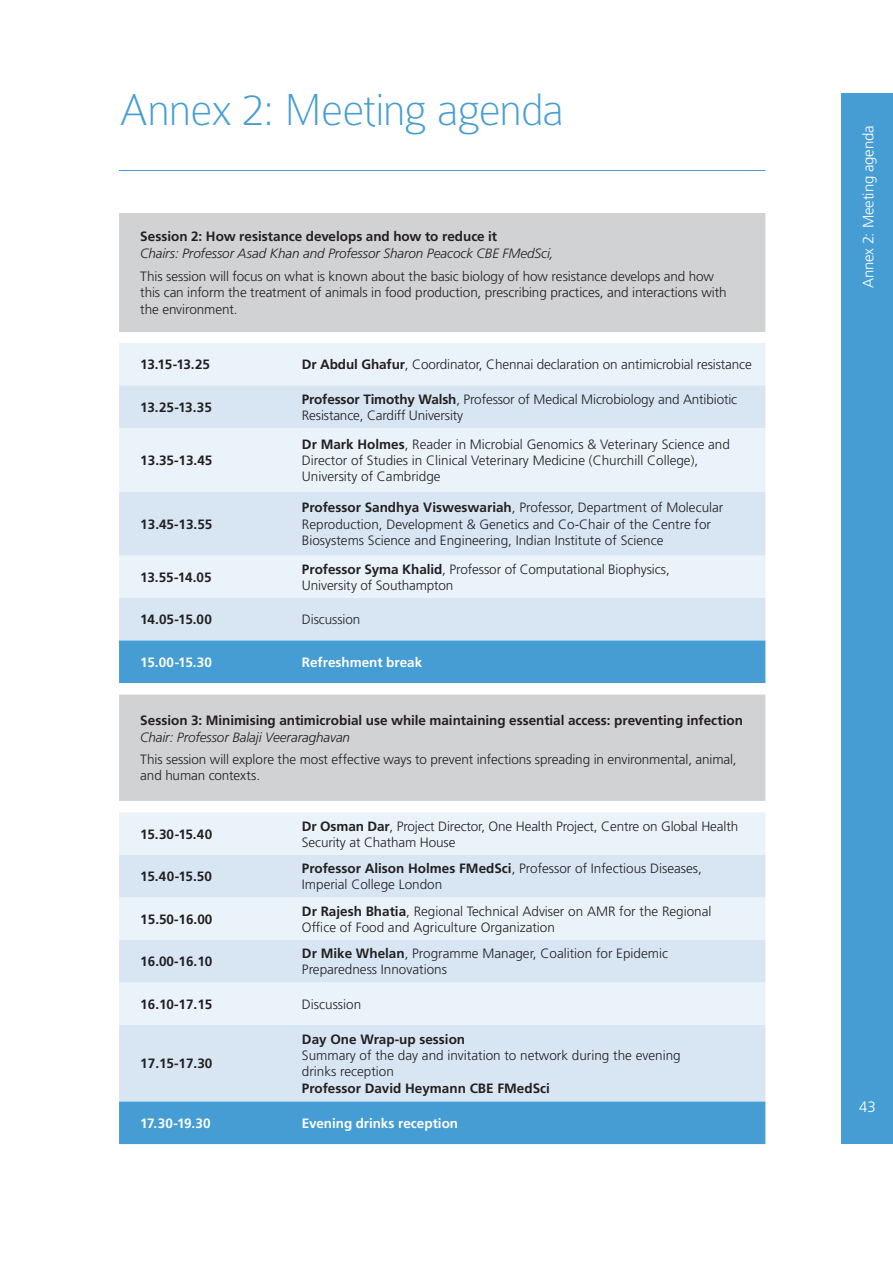
<style>
.page{position:relative;width:893px;height:1263px;background:#fff}
.page>*{position:absolute;margin:0;border:0;box-sizing:border-box;transform-origin:0 0}
.t1{font:100 48px "Colaborate";letter-spacing:-.025em;color:#459dd4}
.t2{font:300 15px "Frutiger LT Std";letter-spacing:-.01em;color:#fff}
.t3{font:300 13.5px/16.2px "Frutiger LT Std";color:#231f20}
.t4{font:700 13.5px "Frutiger LT Std";color:#231f20}
.t5{font:italic 300 13.5px "Frutiger LT Std";letter-spacing:-.005em;color:#231f20}
.t6{font:700 13.5px "Frutiger LT Std";color:#fff}
.s1{font-weight:700}
</style>
<div class="page">
<div style="left:842px;top:94px;width:51px;height:1050px;background:#459dd4"></div>
<hr style="left:119px;top:170px;width:646px;height:1px;background:#459dd4">
<div style="left:119px;top:343px;width:646px;height:42px;background:#ebf3fa"></div>
<svg style="left:119px;top:385px;width:646px;height:255px;background:#e0ebf6"></svg>
<div style="left:119px;top:640px;width:646px;height:43px;background:#459dd4"></div>
<div style="left:119px;top:213px;width:646px;height:119px;background:#d1d2d4"></div>
<div style="left:119px;top:694px;width:646px;height:107px;background:#d1d2d4"></div>
<div style="left:119px;top:812px;width:646px;height:43px;background:#ebf3fa"></div>
<svg style="left:119px;top:855px;width:646px;height:246px;background:#deeaf6"></svg>
<div style="left:119px;top:1101px;width:646px;height:43px;background:#459dd4"></div>
<p class="t1" style="left:119px;top:85px;width:447px">Annex 2: Meeting agenda</p>
<p class="t4" style="left:140px;top:229px;width:358px">Session 2: How resistance develops and how to reduce it</p>
<p class="t5" style="left:140px;top:245px;width:415px">Chairs: Professor Asad Khan and Professor Sharon Peacock CBE FMedSci,</p>
<p class="t3" style="left:140px;top:268px;width:588px">This session will focus on what is known about the basic biology of how resistance develops and how this can inform the treatment of animals in food production, prescribing practices, and interactions with the environment.</p>
<p class="t4" style="left:140px;top:357px;width:71px">13.15-13.25</p>
<p class="t3" style="left:302px;top:357px;width:451px"><span class="s1">Dr Abdul Ghafur</span>, Coordinator, Chennai declaration on antimicrobial resistance</p>
<p class="t4" style="left:140px;top:399px;width:73px">13.25-13.35</p>
<p class="t3" style="left:302px;top:391px;width:437px"><span class="s1">Professor Timothy Walsh</span>, Professor of Medical Microbiology and Antibiotic</p>
<p class="t3" style="left:302px;top:407px;width:163px">Resistance, Cardiff University</p>
<p class="t4" style="left:140px;top:452px;width:74px">13.35-13.45</p>
<p class="t4" style="left:140px;top:516px;width:74px">13.45-13.55</p>
<p class="t3" style="left:302px;top:436px;width:430px"><span class="s1">Dr Mark Holmes</span>, Reader in Microbial Genomics &amp; Veterinary Science and</p>
<p class="t3" style="left:302px;top:452px;width:398px">Director of Studies in Clinical Veterinary Medicine (Churchill College),</p>
<p class="t3" style="left:302px;top:468px;width:140px">University of Cambridge</p>
<p class="t3" style="left:302px;top:500px;width:423px"><span class="s1">Professor Sandhya Visweswariah</span>, Professor, Department of Molecular</p>
<p class="t3" style="left:302px;top:516px;width:411px">Reproduction, Development &amp; Genetics and Co-Chair of the Centre for</p>
<p class="t3" style="left:302px;top:532px;width:363px">Biosystems Science and Engineering, Indian Institute of Science</p>
<p class="t4" style="left:140px;top:569px;width:73px">13.55-14.05</p>
<p class="t3" style="left:302px;top:561px;width:369px"><span class="s1">Professor Syma Khalid</span>, Professor of Computational Biophysics,<br>University of Southampton</p>
<p class="t4" style="left:140px;top:612px;width:73px">14.05-15.00</p>
<p class="t3" style="left:302px;top:612px;width:60px">Discussion</p>
<p class="t6" style="left:140px;top:654px;width:73px">15.00-15.30</p>
<p class="t6" style="left:302px;top:654px;width:122px">Refreshment break</p>
<p class="t4" style="left:140px;top:713px;width:604px">Session 3: Minimising antimicrobial use while maintaining essential access: preventing infection</p>
<p class="t5" style="left:140px;top:729px;width:211px">Chair: Professor Balaji Veeraraghavan</p>
<p class="t3" style="left:140px;top:751px;width:598px">This session will explore the most effective ways to prevent infections spreading in environmental, animal, and human contexts.</p>
<p class="t4" style="left:140px;top:826px;width:73px">15.30-15.40</p>
<p class="t4" style="left:140px;top:869px;width:73px">15.40-15.50</p>
<p class="t4" style="left:140px;top:911px;width:74px">15.50-16.00</p>
<p class="t4" style="left:140px;top:954px;width:74px">16.00-16.10</p>
<p class="t3" style="left:302px;top:818px;width:438px"><span class="s1">Dr Osman Dar</span>, Project Director, One Health Project, Centre on Global Health</p>
<p class="t3" style="left:302px;top:834px;width:155px">Security at Chatham House</p>
<p class="t3" style="left:302px;top:860px;width:402px"><span class="s1">Professor Alison Holmes FMedSci</span>, Professor of Infectious Diseases,</p>
<p class="t3" style="left:302px;top:877px;width:142px">Imperial College London</p>
<p class="t3" style="left:302px;top:903px;width:411px"><span class="s1">Dr Rajesh Bhatia</span>, Regional Technical Adviser on AMR for the Regional</p>
<p class="t3" style="left:302px;top:919px;width:255px">Office of Food and Agriculture Organization</p>
<p class="t3" style="left:302px;top:946px;width:368px"><span class="s1">Dr Mike Whelan</span>, Programme Manager, Coalition for Epidemic</p>
<p class="t3" style="left:302px;top:962px;width:147px">Preparedness Innovations</p>
<p class="t4" style="left:140px;top:996px;width:74px">16.10-17.15</p>
<p class="t3" style="left:302px;top:996px;width:61px">Discussion</p>
<p class="t4" style="left:140px;top:1056px;width:74px">17.15-17.30</p>
<p class="t4" style="left:302px;top:1031px;width:165px">Day One Wrap-up session</p>
<p class="t3" style="left:302px;top:1048px;width:380px">Summary of the day and invitation to network during the evening</p>
<p class="t3" style="left:302px;top:1064px;width:94px">drinks reception</p>
<p class="t4" style="left:302px;top:1080px;width:250px">Professor David Heymann CBE FMedSci</p>
<p class="t6" style="left:140px;top:1115px;width:72px">17.30-19.30</p>
<p class="t6" style="left:302px;top:1115px;width:158px">Evening drinks reception</p>
<p class="t2" style="left:860px;top:288px;width:165px;rotate:-90deg">Annex 2: Meeting agenda</p>
<p class="t2" style="left:859px;top:1098px;width:18px">43</p>
</div>
